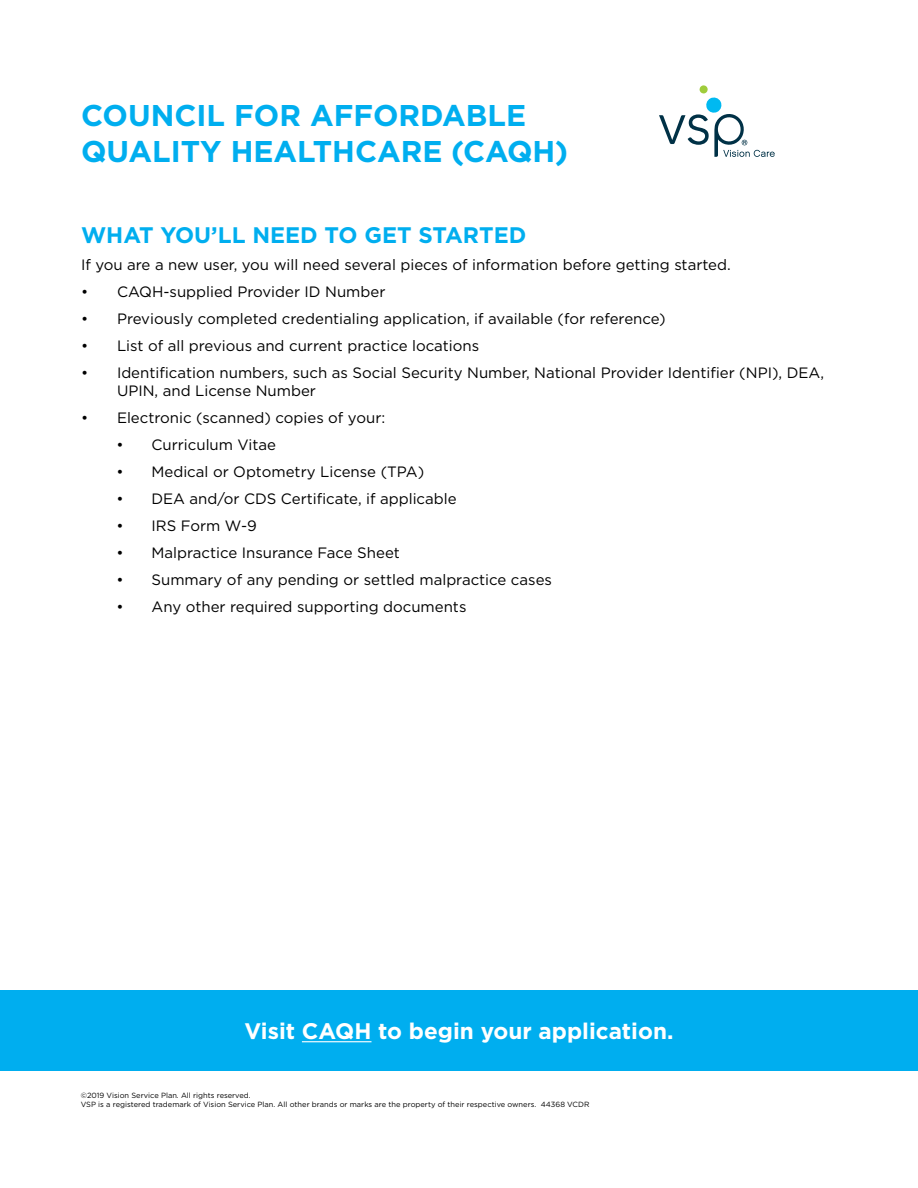
<style>
.page{position:relative;width:918px;height:1188px;background:#fff}
.page>*{position:absolute;margin:0;border:0;box-sizing:border-box;transform-origin:0 0}
.t1{font:700 30px/36px "Gotham";color:#00aeef}
.t2{font:700 22.5px "Gotham";color:#fff}
.t3{font:700 22.5px "Gotham";color:#00aeef}
.t4{font:15px/18px "Gotham";color:#000}
.t5{font:7.5px/9px "Gotham";color:#000}
</style>
<div class="page">
<div style="left:0;top:990px;width:918px;height:81px;background:#00aeef"></div>
<hr style="left:302px;top:1041px;width:70px;height:1px;background:#fff">
<svg style="left:699px;top:85px;width:9px;height:9px"></svg>
<svg style="left:659px;top:97px;width:116px;height:60px"></svg>
<h1 class="t1" style="left:81px;top:97px;width:489px">COUNCIL FOR AFFORDABLE<br>QUALITY HEALTHCARE (CAQH)</h1>
<h2 class="t3" style="left:81px;top:220px;width:447px">WHAT YOU’LL NEED TO GET STARTED</h2>
<p class="t4" style="left:81px;top:255px;width:651px">If you are a new user, you will need several pieces of information before getting started.</p>
<p class="t4" style="left:81px;top:282px;width:306px">• CAQH-supplied Provider ID Number</p>
<p class="t4" style="left:81px;top:309px;width:586px">• Previously completed credentialing application, if available (for reference)</p>
<p class="t4" style="left:81px;top:336px;width:400px">• List of all previous and current practice locations</p>
<p class="t4" style="left:117px;top:363px;width:709px;text-indent:-36px">• Identification numbers, such as Social Security Number, National Provider Identifier (NPI), DEA,<br>UPIN, and License Number</p>
<p class="t4" style="left:81px;top:408px;width:306px">• Electronic (scanned) copies of your:</p>
<p class="t4" style="left:116px;top:435px;width:161px">• Curriculum Vitae</p>
<p class="t4" style="left:116px;top:462px;width:309px">• Medical or Optometry License (TPA)</p>
<p class="t4" style="left:116px;top:489px;width:342px">• DEA and/or CDS Certificate, if applicable</p>
<p class="t4" style="left:116px;top:516px;width:142px">• IRS Form W-9</p>
<p class="t4" style="left:116px;top:543px;width:285px">• Malpractice Insurance Face Sheet</p>
<p class="t4" style="left:116px;top:570px;width:437px">• Summary of any pending or settled malpractice cases</p>
<p class="t4" style="left:116px;top:597px;width:352px">• Any other required supporting documents</p>
<h2 class="t2" style="left:245px;top:1017px;width:430px">Visit CAQH to begin your application.</h2>
<p class="t5" style="left:81px;top:1091px;width:510px">©2019 Vision Service Plan. All rights reserved.<br>VSP is a registered trademark of Vision Service Plan. All other brands or marks are the property of their respective owners. 44368 VCDR</p>
</div>
